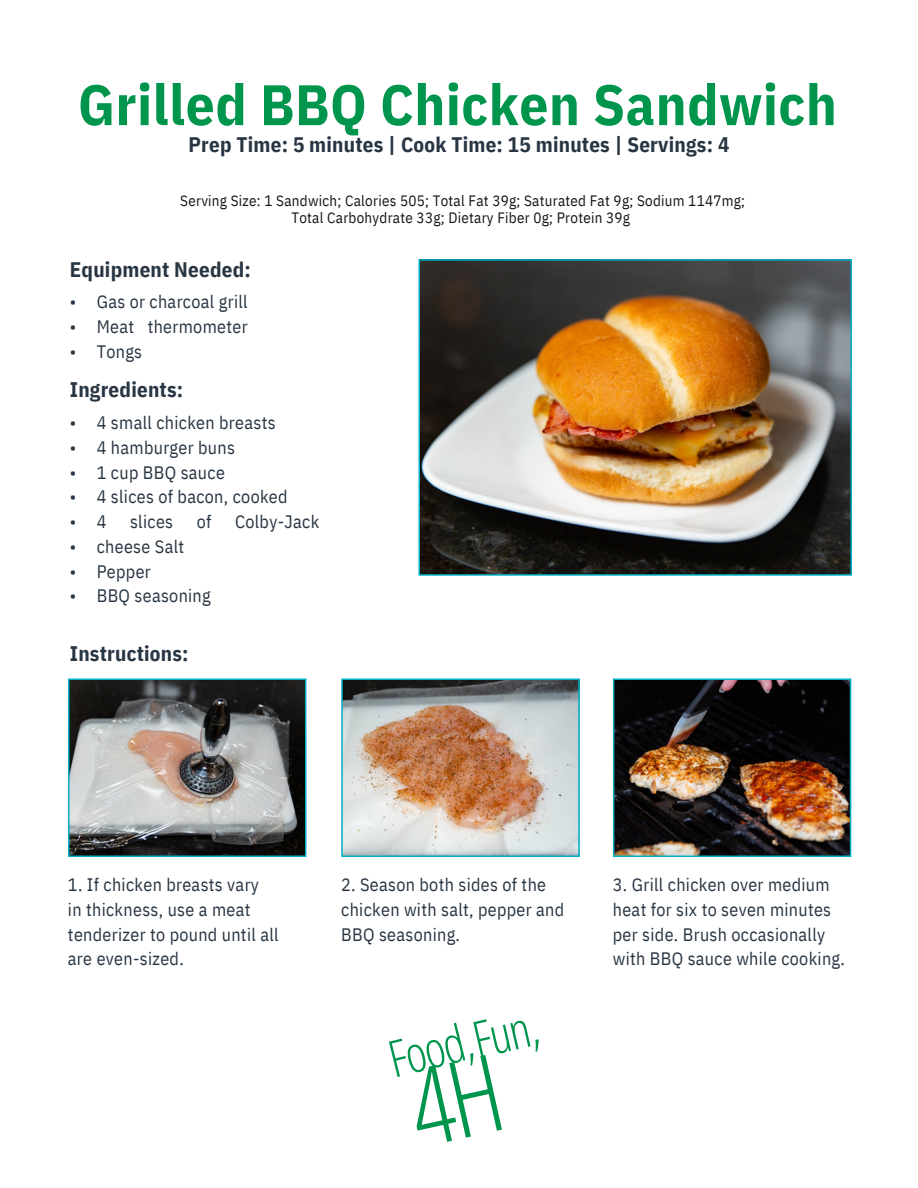
<style>
.page{position:relative;width:918px;height:1188px;background:#fff}
.page>*{position:absolute;margin:0;border:0;box-sizing:border-box;transform-origin:0 0}
.t1{font:700 57px "IBM Plex Sans Cond";letter-spacing:.01em;color:#00954c}
.t2{font:300 50.85px "Open Sans Condensed";color:#00954c}
.t3{font:700 21px "IBM Plex Sans Cond";letter-spacing:.01em;color:#283543}
.t4{font:18px/24.8px "IBM Plex Sans Cond";letter-spacing:.02em;color:#283543}
.t5{font:15px/16.8px "IBM Plex Sans Cond";letter-spacing:.02em;color:#171615;text-align:center}
</style>
<div class="page">
<img style="left:419px;top:259px;width:433px;height:317px">
<svg style="left:68px;top:679px;width:238px;height:178px;background:#787a79"></svg>
<img style="left:613px;top:679px;width:238px;height:178px">
<img style="left:341px;top:679px;width:239px;height:178px">
<h1 class="t1" style="left:78px;top:67px;width:760px">Grilled BBQ Chicken Sandwich</h1>
<p class="t3" style="left:188px;top:131px;width:542px">Prep Time: 5 minutes | Cook Time: 15 minutes | Servings: 4</p>
<p class="t5" style="left:180px;top:192px;width:566px">Serving Size: 1 Sandwich; Calories 505; Total Fat 39g; Saturated Fat 9g; Sodium 1147mg;<br>Total Carbohydrate 33g; Dietary Fiber 0g; Protein 39g</p>
<p class="t3" style="left:70px;top:255px;width:183px">Equipment Needed:</p>
<p class="t4" style="left:70px;top:289px;width:8px;text-align:justify">• • •</p>
<p class="t4" style="left:97px;top:289px;width:152px;text-align:justify">Gas or charcoal grill Meat thermometer Tongs</p>
<p class="t3" style="left:70px;top:376px;width:115px">Ingredients:</p>
<p class="t4" style="left:70px;top:410px;width:8px;text-align:justify">• • • • • • • •</p>
<p class="t4" style="left:97px;top:410px;width:192px">4 small chicken breasts<br>4 hamburger buns<br>1 cup BBQ sauce<br>4 slices of bacon, cooked<br>4</p>
<p class="t4" style="left:130px;top:509px;width:45px">slices</p>
<p class="t4" style="left:197px;top:509px;width:16px">of</p>
<p class="t4" style="left:235px;top:509px;width:86px">Colby-Jack</p>
<p class="t4" style="left:97px;top:534px;width:116px">cheese Salt<br>Pepper<br>BBQ seasoning</p>
<p class="t3" style="left:70px;top:639px;width:120px">Instructions:</p>
<p class="t4" style="left:68px;top:872px;width:212px">1. If chicken breasts vary<br>in thickness, use a meat tenderizer to pound until all are even-sized.</p>
<p class="t4" style="left:341px;top:872px;width:225px">2. Season both sides of the chicken with salt, pepper and<br>BBQ seasoning.</p>
<p class="t4" style="left:613px;top:872px;width:234px">3. Grill chicken over medium heat for six to seven minutes per side. Brush occasionally with BBQ sauce while cooking.</p>
<h2 class="t2" style="left:465px;top:1006px;width:68px;rotate:-13deg">Fun,</h2>
<h2 class="t2" style="left:381px;top:1025px;width:88px;rotate:-14deg">Food,</h2>
</div>
